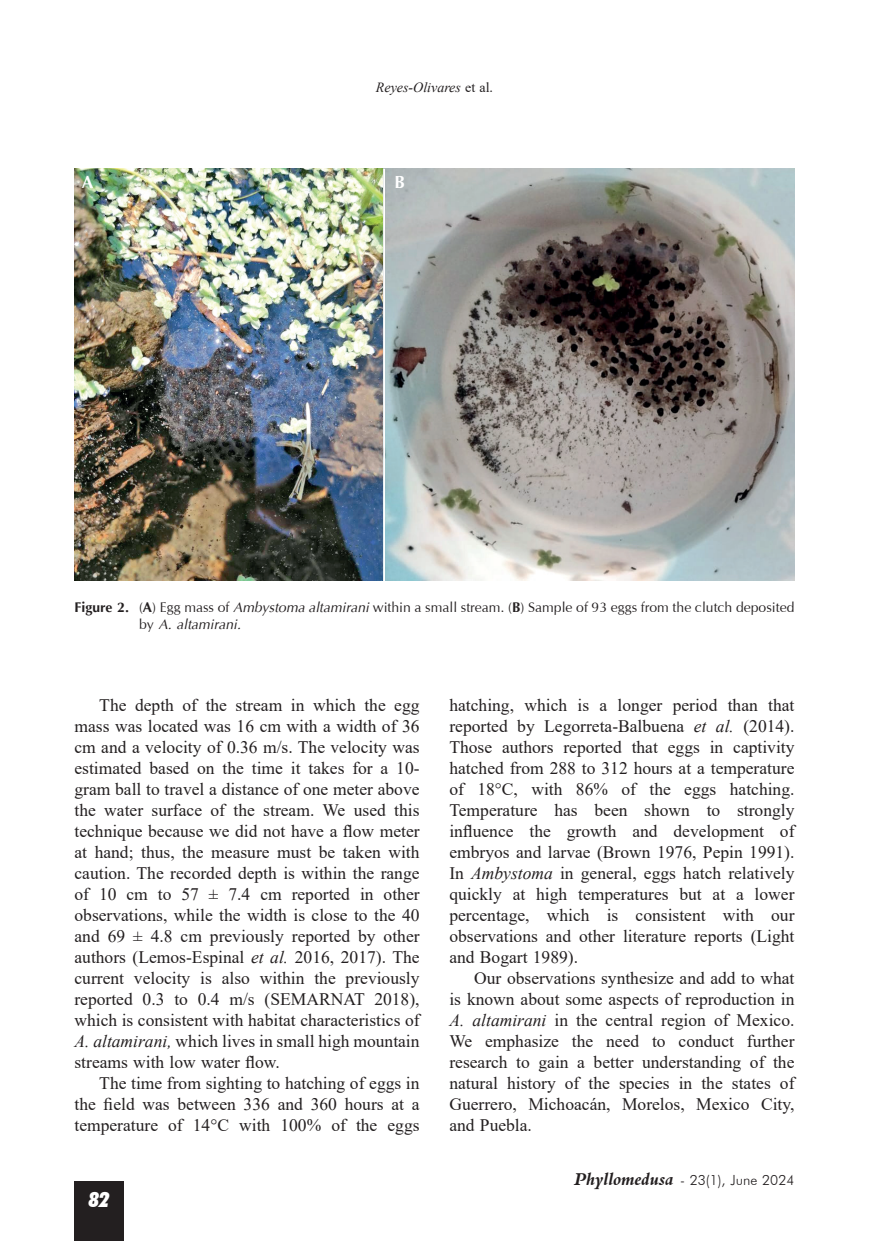
<style>
.page{position:relative;width:869px;height:1241px;background:#fff}
.page>*{position:absolute;margin:0;border:0;box-sizing:border-box;transform-origin:0 0}
.t1{font:italic 900 condensed 21px "Futura BT";color:#fff}
.t2{font:17.5px/21px "Times New Roman";color:#231f20;text-align:justify}
.t3{font:700 17.5px "Optima";color:#fff}
.t4{font:14px/17.5px "Optima";color:#231f20}
.t5{font:300 14px "Futura BT";color:#231f20}
.t6{font:italic 14px "Times New Roman";color:#231f20}
.s1{font-style:normal}
.s2{font-weight:700}
.s3{font-style:italic}
.s4{font-family:"Aldine 401 BT Bold Italic A";font-weight:400;font-size:17.5px}
</style>
<div class="page">
<div style="left:74px;top:1181px;width:50px;height:59px;background:#231f20"></div>
<img style="left:74px;top:169px;width:720px;height:411px">
<hr style="left:383px;top:169px;width:2px;height:415px;background:#fff">
<p class="t6" style="left:376px;top:80px;width:119px">Reyes-Olivares <span class="s1">et al.</span></p>
<p class="t3" style="left:82px;top:174px;width:13px">A</p>
<p class="t3" style="left:394px;top:174px;width:12px">B</p>
<p class="t4" style="left:139px;top:599px;width:656px;text-indent:-64px"><span class="s2">Figure 2.</span> (<span class="s2">A</span>) Egg mass of <span class="s3">Ambystoma altamirani</span> within a small stream. (<span class="s2">B</span>) Sample of 93 eggs from the clutch deposited by <span class="s3">A. altamirani.</span></p>
<p class="t2" style="left:74px;top:694px;width:346px;text-indent:25px">The depth of the stream in which the egg mass was located was 16 cm with a width of 36 cm and a velocity of 0.36 m/s. The velocity was estimated based on the time it takes for a 10- gram ball to travel a distance of one meter above the water surface of the stream. We used this technique because we did not have a flow meter at hand; thus, the measure must be taken with caution. The recorded depth is within the range of 10 cm to 57 ± 7.4 cm reported in other observations, while the width is close to the 40 and 69 ± 4.8 cm previously reported by other authors (Lemos-Espinal <span class="s3">et al.</span> 2016, 2017). The current velocity is also within the previously reported 0.3 to 0.4 m/s (SEMARNAT 2018), which is consistent with habitat characteristics of <span class="s3">A. altamirani,</span> which lives in small high mountain streams with low water flow.</p>
<p class="t2" style="left:74px;top:1072px;width:346px;text-indent:25px">The time from sighting to hatching of eggs in the field was between 336 and 360 hours at a temperature of 14°C with 100% of the eggs</p>
<p class="t1" style="left:89px;top:1186px;width:22px">82</p>
<p class="t2" style="left:449px;top:694px;width:346px">hatching, which is a longer period than that reported by Legorreta-Balbuena <span class="s3">et al.</span> (2014).<br>Those authors reported that eggs in captivity hatched from 288 to 312 hours at a temperature of 18°C, with 86% of the eggs hatching.<br>Temperature has been shown to strongly influence the growth and development of embryos and larvae (Brown 1976, Pepin 1991).<br>In <span class="s3">Ambystoma</span> in general, eggs hatch relatively quickly at high temperatures but at a lower percentage, which is consistent with our observations and other literature reports (Light and Bogart 1989).</p>
<p class="t2" style="left:449px;top:967px;width:346px;text-indent:25px">Our observations synthesize and add to what is known about some aspects of reproduction in <span class="s3">A. altamirani</span> in the central region of Mexico.<br>We emphasize the need to conduct further research to gain a better understanding of the natural history of the species in the states of Guerrero, Michoacán, Morelos, Mexico City, and Puebla.</p>
<p class="t5" style="left:574px;top:1171px;width:221px"><span class="s4">Phyllomedusa</span> - 23(1), June 2024</p>
</div>
